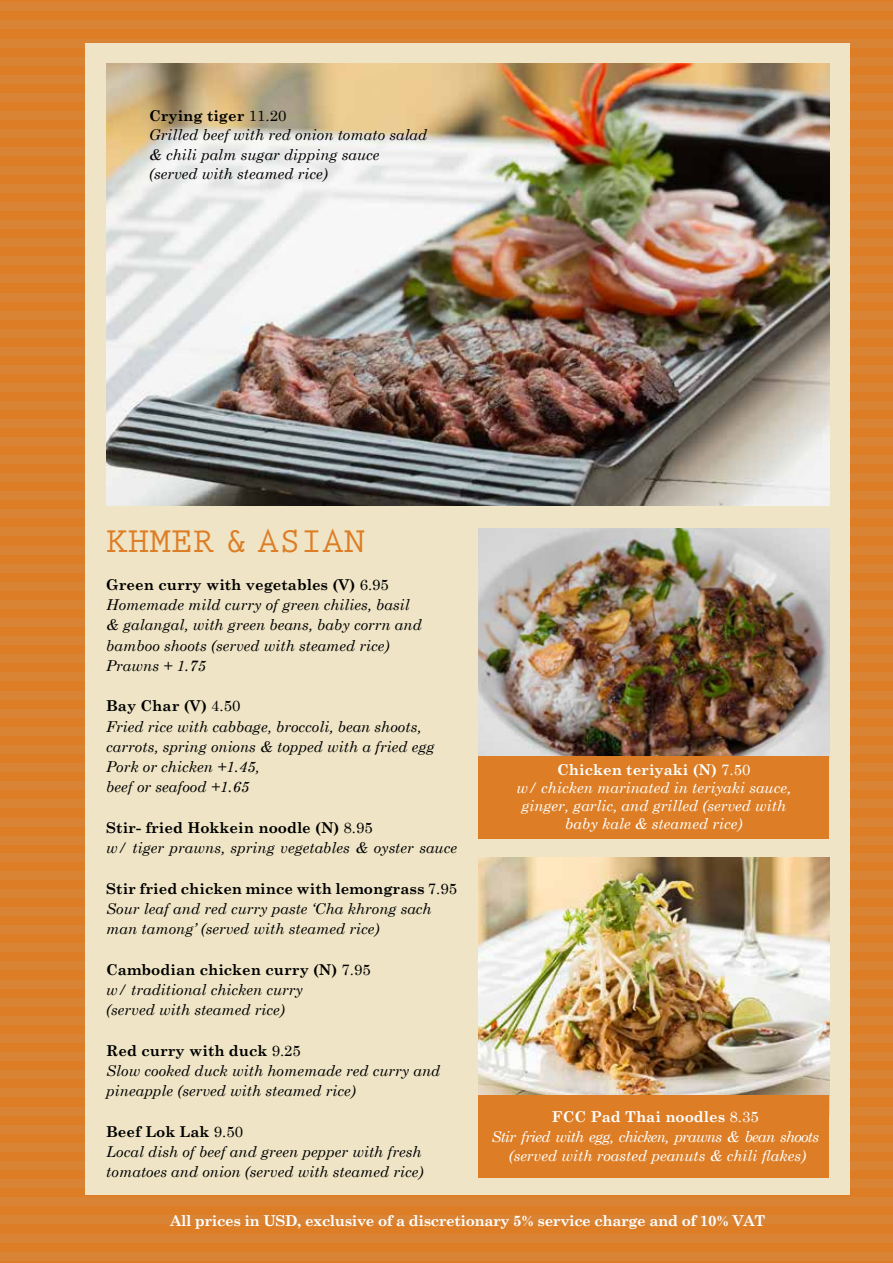
<style>
.page{position:relative;width:893px;height:1263px;background:#dd7e26}
.page>*{position:absolute;margin:0;border:0;box-sizing:border-box;transform-origin:0 0}
.t1{font:700 36px "Prestige Elite Std";color:#dd7e26}
.t2{font:italic 15px/20.2px "Century Schoolbook";color:#000}
.t3{font:italic 15px/18px "Century Schoolbook";color:#fff;text-align:center}
.t4{font:italic 15px/19.5px "Century Schoolbook";letter-spacing:-.05em;color:#fff;text-align:center}
.t5{font:700 15px "Century Schoolbook";letter-spacing:-.025em;color:#fff}
.s1{font-weight:700;font-style:normal}
.s2{font-style:normal}
</style>
<div class="page">
<div style="left:0;top:419px;width:893px;height:8px;background:#d98435"></div>
<div style="left:0;top:437px;width:893px;height:8px;background:#d98435"></div>
<div style="left:0;top:455px;width:893px;height:8px;background:#d98435"></div>
<div style="left:0;top:473px;width:893px;height:9px;background:#d98435"></div>
<div style="left:0;top:491px;width:893px;height:9px;background:#d98435"></div>
<div style="left:0;top:510px;width:893px;height:8px;background:#d98435"></div>
<div style="left:0;top:528px;width:893px;height:8px;background:#d98435"></div>
<div style="left:0;top:546px;width:893px;height:8px;background:#d98435"></div>
<div style="left:0;top:564px;width:893px;height:8px;background:#d98435"></div>
<div style="left:0;top:582px;width:893px;height:8px;background:#d98435"></div>
<div style="left:0;top:600px;width:893px;height:9px;background:#d98435"></div>
<div style="left:0;top:618px;width:893px;height:9px;background:#d98435"></div>
<div style="left:0;top:636px;width:893px;height:9px;background:#d98435"></div>
<div style="left:0;top:655px;width:893px;height:8px;background:#d98435"></div>
<div style="left:0;top:673px;width:893px;height:8px;background:#d98435"></div>
<div style="left:0;top:691px;width:893px;height:8px;background:#d98435"></div>
<div style="left:0;top:709px;width:893px;height:8px;background:#d98435"></div>
<div style="left:0;top:727px;width:893px;height:8px;background:#d98435"></div>
<div style="left:0;top:745px;width:893px;height:9px;background:#d98435"></div>
<div style="left:0;top:763px;width:893px;height:9px;background:#d98435"></div>
<div style="left:0;top:782px;width:893px;height:8px;background:#d98435"></div>
<div style="left:0;top:800px;width:893px;height:8px;background:#d98435"></div>
<div style="left:0;top:818px;width:893px;height:8px;background:#d98435"></div>
<div style="left:0;top:836px;width:893px;height:8px;background:#d98435"></div>
<div style="left:0;top:853px;width:893px;height:8px;background:#d98435"></div>
<div style="left:0;top:871px;width:893px;height:8px;background:#d98435"></div>
<div style="left:0;top:889px;width:893px;height:8px;background:#d98435"></div>
<div style="left:0;top:907px;width:893px;height:9px;background:#d98435"></div>
<div style="left:0;top:925px;width:893px;height:9px;background:#d98435"></div>
<div style="left:0;top:944px;width:893px;height:8px;background:#d98435"></div>
<div style="left:0;top:962px;width:893px;height:8px;background:#d98435"></div>
<div style="left:0;top:980px;width:893px;height:8px;background:#d98435"></div>
<div style="left:0;top:998px;width:893px;height:8px;background:#d98435"></div>
<div style="left:0;top:1016px;width:893px;height:8px;background:#d98435"></div>
<div style="left:0;top:1034px;width:893px;height:9px;background:#d98435"></div>
<div style="left:0;top:1052px;width:893px;height:9px;background:#d98435"></div>
<div style="left:0;top:1070px;width:893px;height:9px;background:#d98435"></div>
<div style="left:0;top:1089px;width:893px;height:8px;background:#d98435"></div>
<div style="left:0;top:1107px;width:893px;height:8px;background:#d98435"></div>
<div style="left:0;top:1125px;width:893px;height:8px;background:#d98435"></div>
<div style="left:0;top:1143px;width:893px;height:8px;background:#d98435"></div>
<div style="left:0;top:1161px;width:893px;height:8px;background:#d98435"></div>
<div style="left:0;top:1179px;width:893px;height:9px;background:#d98435"></div>
<div style="left:0;top:1197px;width:893px;height:9px;background:#d98435"></div>
<div style="left:0;top:1216px;width:893px;height:8px;background:#d98435"></div>
<div style="left:0;top:1234px;width:893px;height:8px;background:#d98435"></div>
<div style="left:0;top:1252px;width:893px;height:8px;background:#d98435"></div>
<div style="left:0;top:3px;width:893px;height:8px;background:#d98435"></div>
<div style="left:0;top:21px;width:893px;height:8px;background:#d98435"></div>
<div style="left:0;top:39px;width:893px;height:8px;background:#d98435"></div>
<div style="left:0;top:57px;width:893px;height:8px;background:#d98435"></div>
<div style="left:0;top:75px;width:893px;height:9px;background:#d98435"></div>
<div style="left:0;top:93px;width:893px;height:9px;background:#d98435"></div>
<div style="left:0;top:111px;width:893px;height:9px;background:#d98435"></div>
<div style="left:0;top:130px;width:893px;height:8px;background:#d98435"></div>
<div style="left:0;top:148px;width:893px;height:8px;background:#d98435"></div>
<div style="left:0;top:166px;width:893px;height:8px;background:#d98435"></div>
<div style="left:0;top:184px;width:893px;height:8px;background:#d98435"></div>
<div style="left:0;top:202px;width:893px;height:8px;background:#d98435"></div>
<div style="left:0;top:220px;width:893px;height:9px;background:#d98435"></div>
<div style="left:0;top:238px;width:893px;height:9px;background:#d98435"></div>
<div style="left:0;top:257px;width:893px;height:8px;background:#d98435"></div>
<div style="left:0;top:275px;width:893px;height:8px;background:#d98435"></div>
<div style="left:0;top:293px;width:893px;height:8px;background:#d98435"></div>
<div style="left:0;top:311px;width:893px;height:8px;background:#d98435"></div>
<div style="left:0;top:329px;width:893px;height:8px;background:#d98435"></div>
<div style="left:0;top:347px;width:893px;height:9px;background:#d98435"></div>
<div style="left:0;top:365px;width:893px;height:9px;background:#d98435"></div>
<div style="left:0;top:383px;width:893px;height:9px;background:#d98435"></div>
<div style="left:0;top:402px;width:893px;height:8px;background:#d98435"></div>
<div style="left:85px;top:43px;width:765px;height:1152px;background:#efe5c6"></div>
<img style="left:478px;top:529px;width:351px;height:227px">
<div style="left:478px;top:756px;width:351px;height:83px;background:#dd7e26"></div>
<img style="left:478px;top:857px;width:351px;height:238px">
<div style="left:478px;top:1095px;width:351px;height:82px;background:#dd7e26"></div>
<img style="left:106px;top:64px;width:724px;height:441px">
<p class="t2" style="left:149px;top:105px;width:280px;line-height:19.5px"><span class="s1">Crying tiger</span> <span class="s2">11.20<br></span>Grilled beef with red onion tomato salad &amp; chili palm sugar dipping sauce (served with steamed rice)</p>
<h1 class="t1" style="left:106px;top:522px;width:261px">KHMER &amp; ASIAN</h1>
<p class="t2" style="left:106px;top:574px;width:317px"><span class="s1">Green curry with vegetables (V)</span> <span class="s2">6.95<br></span>Homemade mild curry of green chilies, basil &amp; galangal, with green beans, baby corrn and bamboo shoots (served with steamed rice)<br>Prawns + 1.75</p>
<p class="t2" style="left:106px;top:696px;width:330px"><span class="s1">Bay Char (V)</span> <span class="s2">4.50<br></span>Fried rice with cabbage, broccoli, bean shoots, carrots, spring onions &amp; topped with a fried egg<br>Pork or chicken +1.45,<br>beef or seafood +1.65</p>
<p class="t2" style="left:106px;top:817px;width:352px"><span class="s1">Stir- fried Hokkein noodle (N)</span> <span class="s2">8.95<br></span>w/ tiger prawns, spring vegetables &amp; oyster sauce</p>
<p class="t2" style="left:106px;top:878px;width:352px"><span class="s1">Stir fried chicken mince with lemongrass</span> <span class="s2">7.95<br></span>Sour leaf and red curry paste ‘Cha khrong sach man tamong’ (served with steamed rice)</p>
<p class="t2" style="left:106px;top:959px;width:266px"><span class="s1">Cambodian chicken curry (N)</span> <span class="s2">7.95 </span>w/ traditional chicken curry<br>(served with steamed rice)</p>
<p class="t2" style="left:106px;top:1040px;width:336px"><span class="s1">Red curry with duck</span> <span class="s2">9.25<br></span>Slow cooked duck with homemade red curry and pineapple (served with steamed rice)</p>
<p class="t2" style="left:106px;top:1121px;width:319px"><span class="s1">Beef Lok Lak</span> <span class="s2">9.50<br></span>Local dish of beef and green pepper with fresh tomatoes and onion (served with steamed rice)</p>
<p class="t5" style="left:170px;top:1211px;width:597px">All prices in USD, exclusive of a discretionary 5% service charge and of 10% VAT</p>
<p class="t3" style="left:516px;top:760px;width:276px"><span class="s1">Chicken teriyaki (N)</span> <span class="s2">7.50<br></span>w/ chicken marinated in teriyaki sauce, ginger, garlic, and grilled (served with baby kale &amp; steamed rice)</p>
<p class="t4" style="left:491px;top:1107px;width:329px"><span class="s1">FCC Pad Thai noodles</span> <span class="s2">8.35<br></span>Stir fried with egg, chicken, prawns &amp; bean shoots (served with roasted peanuts &amp; chili flakes)</p>
</div>
